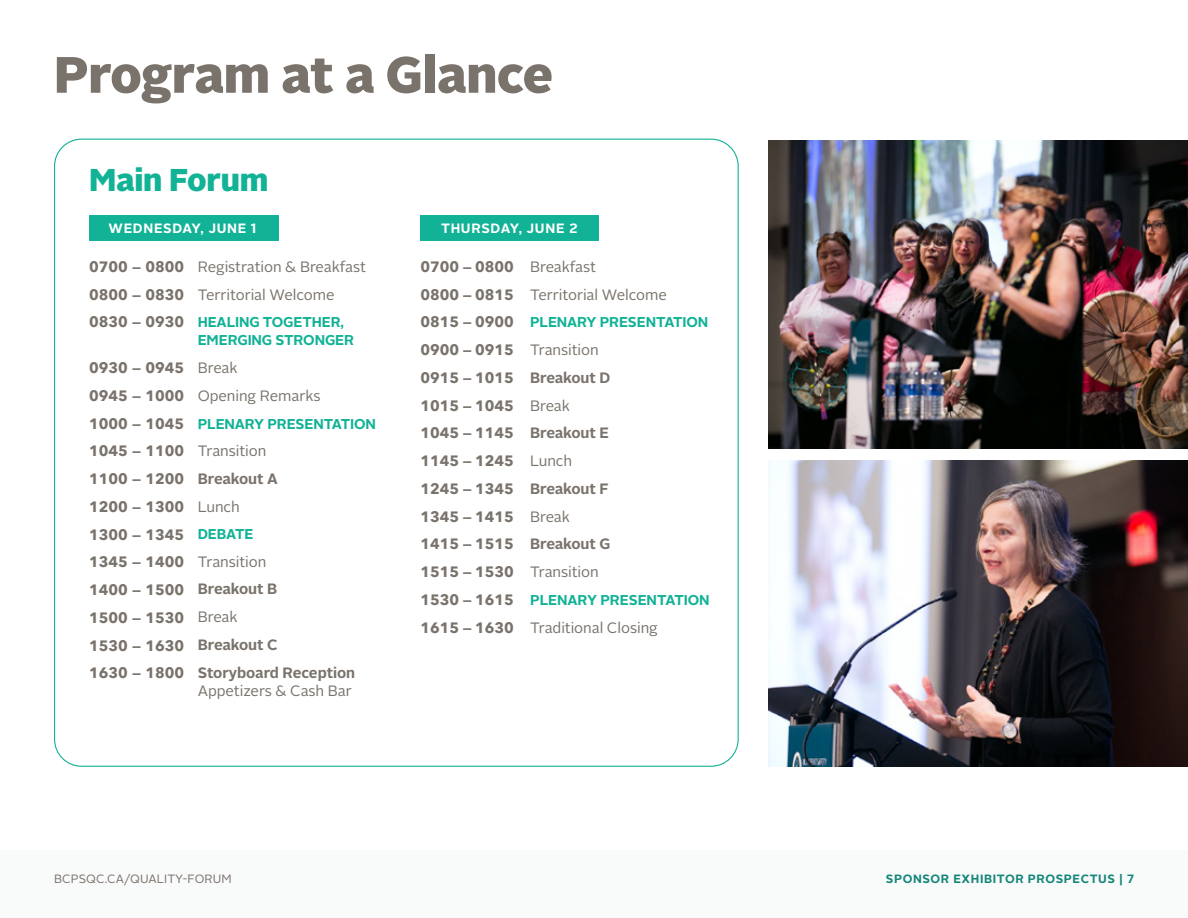
<style>
.page{position:relative;width:1188px;height:918px;background:#fff}
.page>*{position:absolute;margin:0;border:0;box-sizing:border-box;transform-origin:0 0}
.t1{font:900 51px "Alright Sans";letter-spacing:-.01em;color:#7a736c}
.t2{font:900 31.5px "Alright Sans";letter-spacing:-.01em;color:#11b296}
.t3{font:700 15px "Avenir Next";letter-spacing:-.005em;color:#7a736c}
.t4{font:15px "Alright Sans";letter-spacing:-.005em;color:#7a736c}
.t5{font:700 15px/18.8px "Alright Sans";letter-spacing:-.005em;color:#7a736c}
.t6{font:700 14.25px/18px "Alright Sans";letter-spacing:-.01em;color:#11b296}
.t7{font:700 13.5px "Alright Sans";letter-spacing:.05em;color:#fff}
.t8{font:700 12px "Alright Sans";letter-spacing:.05em;color:#138679}
.t9{font:12px "Alright Sans";letter-spacing:.01em;color:#7a736c}
.s1{font-weight:400}
</style>
<div class="page">
<div style="left:0;top:850px;width:1188px;height:68px;background:#f9fafa"></div>
<img style="left:768px;top:140px;width:420px;height:308px">
<img style="left:768px;top:461px;width:420px;height:306px">
<div style="left:89px;top:215px;width:190px;height:26px;background:#11b296"></div>
<div style="left:421px;top:215px;width:178px;height:26px;background:#11b296"></div>
<h1 class="t1" style="left:54px;top:38px;width:501px">Program at a Glance</h1>
<p class="t2" style="left:89px;top:158px;width:181px">Main Forum</p>
<p class="t7" style="left:109px;top:219px;width:149px">WEDNESDAY, JUNE 1</p>
<p class="t7" style="left:441px;top:219px;width:138px">THURSDAY, JUNE 2</p>
<p class="t3" style="left:89px;top:254px;width:96px">0700 — 0800</p>
<p class="t3" style="left:89px;top:281px;width:96px">0800 — 0830</p>
<p class="t3" style="left:89px;top:309px;width:96px">0830 — 0930</p>
<p class="t3" style="left:89px;top:355px;width:96px">0930 — 0945</p>
<p class="t3" style="left:89px;top:383px;width:96px">0945 — 1000</p>
<p class="t3" style="left:89px;top:410px;width:96px">1000 — 1045</p>
<p class="t3" style="left:89px;top:438px;width:96px">1045 — 1100</p>
<p class="t3" style="left:89px;top:466px;width:96px">1100 — 1200</p>
<p class="t3" style="left:89px;top:494px;width:96px">1200 — 1300</p>
<p class="t3" style="left:89px;top:521px;width:96px">1300 — 1345</p>
<p class="t3" style="left:89px;top:549px;width:96px">1345 — 1400</p>
<p class="t3" style="left:89px;top:577px;width:96px">1400 — 1500</p>
<p class="t3" style="left:89px;top:605px;width:96px">1500 — 1530</p>
<p class="t3" style="left:89px;top:632px;width:96px">1530 — 1630</p>
<p class="t3" style="left:89px;top:660px;width:96px">1630 — 1800</p>
<p class="t4" style="left:198px;top:257px;width:170px">Registration &amp; Breakfast</p>
<p class="t4" style="left:198px;top:284px;width:138px">Territorial Welcome</p>
<p class="t6" style="left:198px;top:314px;width:158px">HEALING TOGETHER,<br>EMERGING STRONGER</p>
<p class="t4" style="left:198px;top:358px;width:41px">Break</p>
<p class="t4" style="left:198px;top:386px;width:124px">Opening Remarks</p>
<p class="t6" style="left:198px;top:415px;width:180px">PLENARY PRESENTATION</p>
<p class="t4" style="left:198px;top:441px;width:70px">Transition</p>
<p class="t5" style="left:198px;top:470px;width:82px">Breakout A</p>
<p class="t4" style="left:198px;top:497px;width:44px">Lunch</p>
<p class="t6" style="left:198px;top:525px;width:57px">DEBATE</p>
<p class="t4" style="left:198px;top:551px;width:70px">Transition</p>
<p class="t5" style="left:198px;top:580px;width:81px">Breakout B</p>
<p class="t4" style="left:198px;top:607px;width:41px">Break</p>
<p class="t5" style="left:198px;top:635px;width:82px">Breakout C</p>
<p class="t5" style="left:198px;top:663px;width:159px">Storyboard Reception<br><span class="s1">Appetizers &amp; Cash Bar</span></p>
<p class="t4" style="left:530px;top:257px;width:67px">Breakfast</p>
<p class="t4" style="left:530px;top:284px;width:138px">Territorial Welcome</p>
<p class="t6" style="left:530px;top:314px;width:180px">PLENARY PRESENTATION</p>
<p class="t4" style="left:530px;top:340px;width:70px">Transition</p>
<p class="t5" style="left:530px;top:368px;width:82px">Breakout D</p>
<p class="t4" style="left:530px;top:395px;width:41px">Break</p>
<p class="t5" style="left:530px;top:424px;width:80px">Breakout E</p>
<p class="t4" style="left:530px;top:451px;width:44px">Lunch</p>
<p class="t5" style="left:530px;top:479px;width:80px">Breakout F</p>
<p class="t4" style="left:530px;top:506px;width:41px">Break</p>
<p class="t5" style="left:530px;top:535px;width:82px">Breakout G</p>
<p class="t4" style="left:530px;top:562px;width:70px">Transition</p>
<p class="t6" style="left:530px;top:591px;width:181px">PLENARY PRESENTATION</p>
<p class="t4" style="left:530px;top:617px;width:129px">Traditional Closing</p>
<p class="t3" style="left:421px;top:254px;width:95px">0700 — 0800</p>
<p class="t3" style="left:421px;top:281px;width:95px">0800 — 0815</p>
<p class="t3" style="left:421px;top:309px;width:95px">0815 — 0900</p>
<p class="t3" style="left:421px;top:337px;width:95px">0900 — 0915</p>
<p class="t3" style="left:421px;top:365px;width:95px">0915 — 1015</p>
<p class="t3" style="left:421px;top:392px;width:95px">1015 — 1045</p>
<p class="t3" style="left:421px;top:420px;width:95px">1045 — 1145</p>
<p class="t3" style="left:421px;top:448px;width:95px">1145 — 1245</p>
<p class="t3" style="left:421px;top:476px;width:95px">1245 — 1345</p>
<p class="t3" style="left:421px;top:503px;width:95px">1345 — 1415</p>
<p class="t3" style="left:421px;top:531px;width:95px">1415 — 1515</p>
<p class="t3" style="left:421px;top:559px;width:95px">1515 — 1530</p>
<p class="t3" style="left:421px;top:587px;width:95px">1530 — 1615</p>
<p class="t3" style="left:421px;top:614px;width:95px">1615 — 1630</p>
<p class="t9" style="left:54px;top:871px;width:179px">BCPSQC.CA/QUALITY-FORUM</p>
<p class="t8" style="left:886px;top:870px;width:250px">SPONSOR EXHIBITOR PROSPECTUS | 7</p>
</div>
